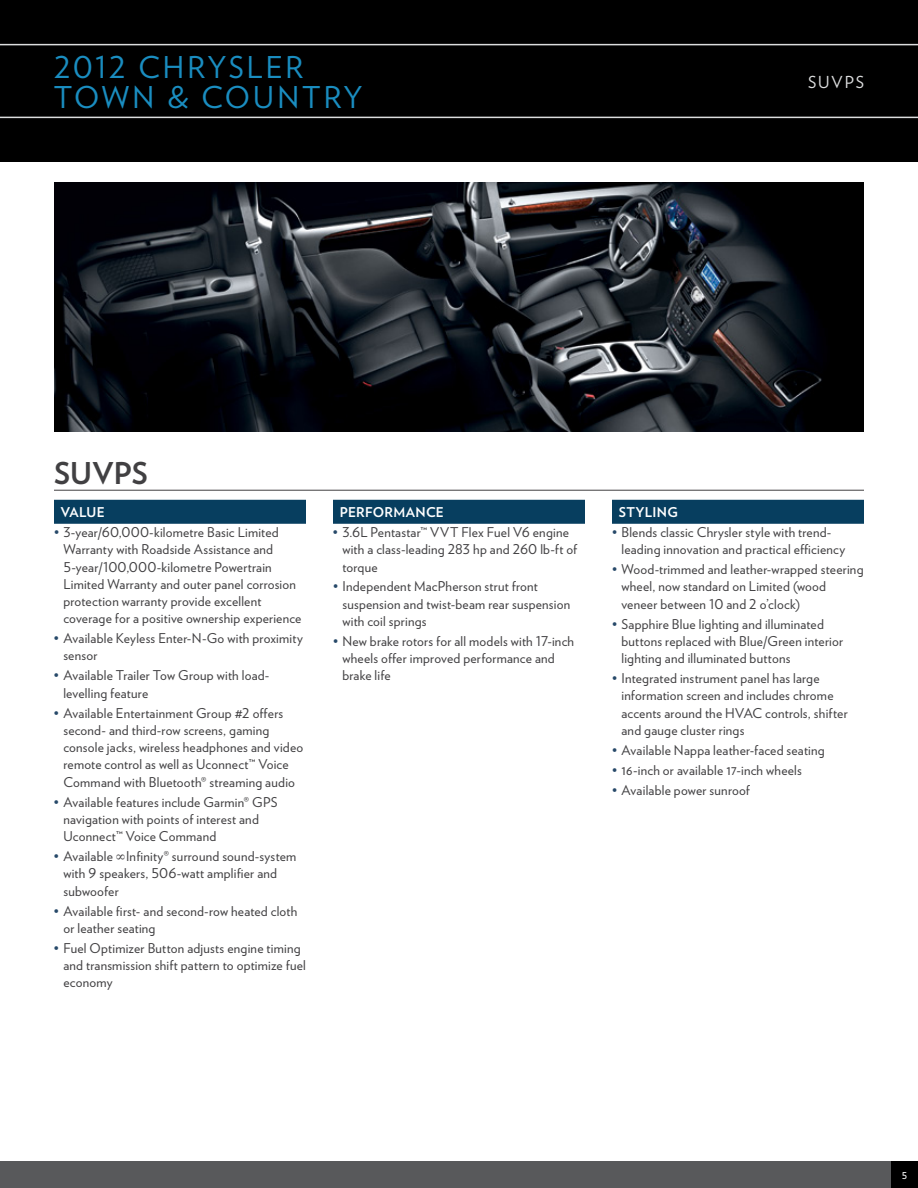
<style>
.page{position:relative;width:918px;height:1188px;background:#fff}
.page>*{position:absolute;margin:0;border:0;box-sizing:border-box;transform-origin:0 0}
.t1{font:30px/30px "Verlag";letter-spacing:.08em;color:#1a8dc0}
.t2{font:700 30px "Verlag";color:#414042}
.t3{font:16.5px "Verlag";letter-spacing:.115em;color:#dcddde}
.t4{font:13.5px/17.2px "Verlag";letter-spacing:.015em;color:#414042}
.t5{font:700 13.5px "Verlag";letter-spacing:.025em;color:#fff}
.t6{font:12px "Verlag";color:#fff}
.s1{color:#274969}
</style>
<div class="page">
<div style="left:54px;top:500px;width:252px;height:24px;background:#073e5f"></div>
<hr style="left:54px;top:490px;width:810px;height:1px;background:#414042">
<div style="left:333px;top:500px;width:252px;height:24px;background:#073e5f"></div>
<div style="left:612px;top:500px;width:252px;height:24px;background:#073e5f"></div>
<img style="left:54px;top:182px;width:810px;height:250px">
<div style="left:0;top:0;width:918px;height:162px;background:#000"></div>
<div style="left:0;top:1161px;width:918px;height:27px;background:#58595b"></div>
<div style="left:891px;top:1161px;width:27px;height:27px;background:#000"></div>
<svg style="left:0;top:44px;width:918px;height:74px"></svg>
<h1 class="t1" style="left:54px;top:51px;width:242px">2012 Chrysler<br>Town</h1>
<h1 class="t1" style="left:167px;top:81px;width:109px">&amp; Countr</h1>
<h1 class="t1" style="left:344px;top:81px;width:21px">y</h1>
<p class="t3" style="left:808px;top:69px;width:57px">SUVPS</p>
<h1 class="t2" style="left:54px;top:450px;width:21px">SUV</h1>
<h1 class="t2" style="left:114px;top:450px;width:34px">PS</h1>
<p class="t5" style="left:61px;top:502px;width:10px">VALUE</p>
<p class="t4" style="left:63px;top:523px;width:240px;text-indent:-9px"><span class="s1">•</span> 3-year/60,000-kilometre Basic Limited Warranty with Roadside Assistance and 5-year/100,000-kilometre Powertrain Limited Warranty and outer panel corrosion protection warranty provide excellent coverage for a positive ownership experience</p>
<p class="t4" style="left:63px;top:629px;width:241px;text-indent:-9px"><span class="s1">•</span> Available Keyless Enter-N-Go with proximity sensor</p>
<p class="t4" style="left:63px;top:666px;width:208px;text-indent:-9px"><span class="s1">•</span> Available Trailer Tow Group with load&shy;levelling feature</p>
<p class="t4" style="left:63px;top:703px;width:241px;text-indent:-9px"><span class="s1">•</span> Available Entertainment Group #2 offers second- and third-row screens, gaming console jacks, wireless headphones and video remote control as well as Uconnect™ Voice Command with Bluetooth® streaming audio</p>
<p class="t4" style="left:63px;top:792px;width:216px;text-indent:-9px"><span class="s1">•</span> Available features include Garmin® GPS navigation with points of interest and<br>Uconnect™ Voice Command</p>
<p class="t4" style="left:63px;top:847px;width:234px;text-indent:-9px"><span class="s1">•</span> Available ∞Infinity® surround sound-system with 9 speakers, 506-watt amplifier and subwoofer</p>
<p class="t4" style="left:63px;top:901px;width:235px;text-indent:-9px"><span class="s1">•</span> Available first- and second-row heated cloth or leather seating</p>
<p class="t4" style="left:63px;top:939px;width:244px;text-indent:-9px"><span class="s1">•</span> Fuel Optimizer Button adjusts engine timing and transmission shift pattern to optimize fuel economy</p>
<p class="t5" style="left:340px;top:502px;width:65px">PERFO RMAN</p>
<p class="t5" style="left:426px;top:502px;width:17px">CE</p>
<p class="t4" style="left:342px;top:523px;width:236px;text-indent:-9px"><span class="s1">•</span> 3.6L Pentastar™ VVT Flex Fuel V6 engine with a class-leading 283 hp and 260 lb-ft of torque</p>
<p class="t4" style="left:342px;top:577px;width:229px;text-indent:-9px"><span class="s1">•</span> Independent MacPherson strut front suspension and twist-beam rear suspension with coil springs</p>
<p class="t4" style="left:342px;top:632px;width:233px;text-indent:-9px"><span class="s1">•</span> New brake rotors for all models with 17-inch wheels offer improved performance and brake life</p>
<p class="t5" style="left:619px;top:502px;width:27px">STYLING</p>
<p class="t4" style="left:621px;top:523px;width:225px;text-indent:-9px"><span class="s1">•</span> Blends classic Chrysler style with trend&shy;leading innovation and practical efficiency</p>
<p class="t4" style="left:621px;top:560px;width:244px;text-indent:-9px"><span class="s1">•</span> Wood-trimmed and leather-wrapped steering wheel, now standard on Limited (wood veneer between 10 and 2 o’clock)</p>
<p class="t4" style="left:621px;top:615px;width:223px;text-indent:-9px"><span class="s1">•</span> Sapphire Blue lighting and illuminated buttons replaced with Blue/Green interior lighting and illuminated buttons</p>
<p class="t4" style="left:621px;top:669px;width:228px;text-indent:-9px"><span class="s1">•</span> Integrated instrument panel has large information screen and includes chrome accents around the HVAC controls, shifter and gauge cluster rings</p>
<p class="t4" style="left:612px;top:741px;width:214px"><span class="s1">•</span> Available Nappa leather-faced seating</p>
<p class="t4" style="left:612px;top:761px;width:191px"><span class="s1">•</span> 16-inch or available 17-inch wheels</p>
<p class="t4" style="left:612px;top:781px;width:139px"><span class="s1">•</span> Available power sunroof</p>
<p class="t6" style="left:902px;top:1166px;width:7px">5</p>
</div>
